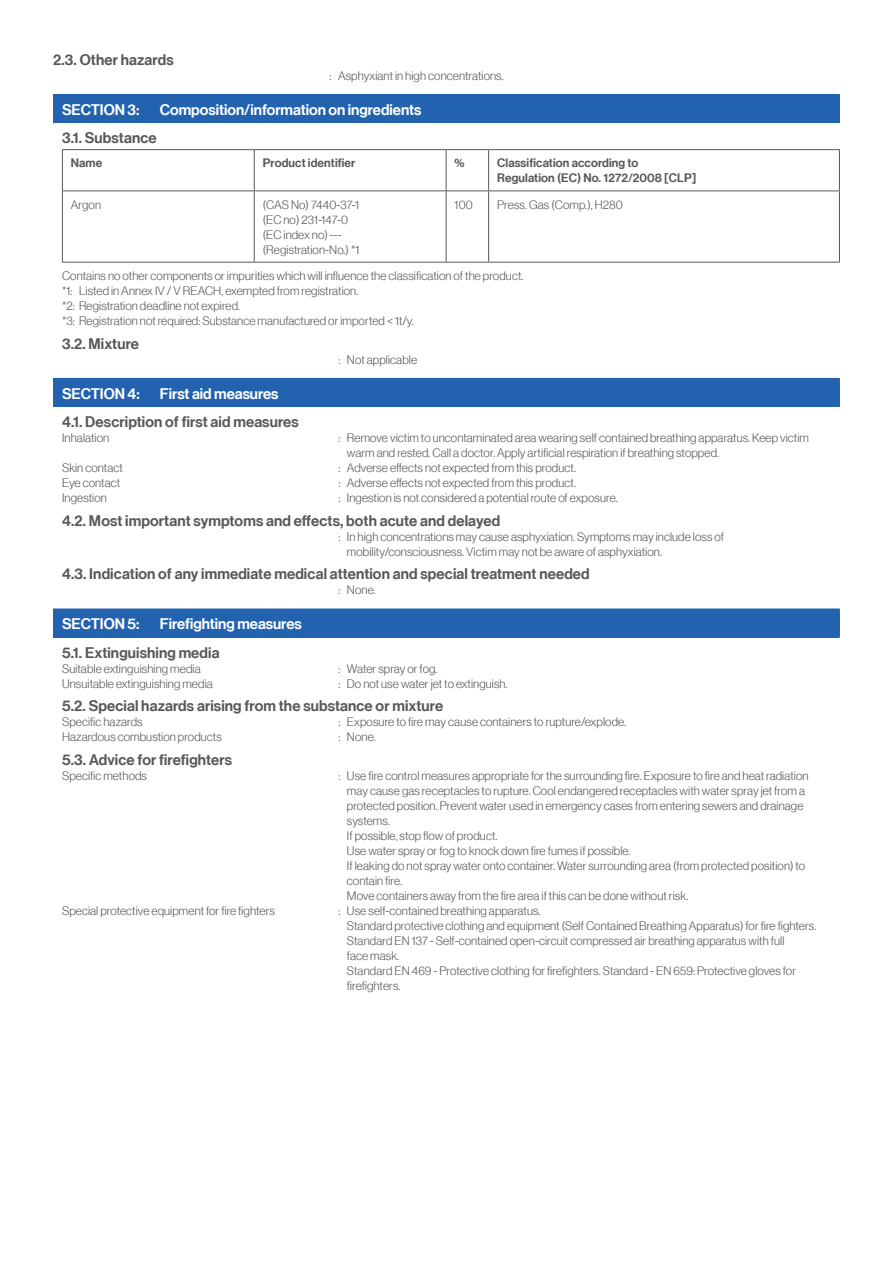
<style>
.page{position:relative;width:893px;height:1263px;background:#fff}
.page>*{position:absolute;margin:0;border:0;box-sizing:border-box;transform-origin:0 0}
.t1{font:15px "N Haas Grotesk DS Pro 65 Md";letter-spacing:.01em;color:#57585a}
.t2{font:15px "N Haas Grotesk DS Pro 65 Md";color:#fff}
.t3{font:12px/15px "N Haas Grotesk DS Pro 45 Lt";letter-spacing:.01em;color:#57585a}
.t4{font:12px "N Haas Grotesk DS Pro 65 Md";letter-spacing:.01em;color:#57585a}
</style>
<div class="page">
<div style="left:54px;top:95px;width:785px;height:28px;background:#2362af"></div>
<hr style="left:53px;top:94px;width:787px;height:1px;background:#2362af">
<svg style="left:53px;top:95px;width:1px;height:28px"></svg>
<svg style="left:839px;top:95px;width:1px;height:28px"></svg>
<hr style="left:62px;top:149px;width:192px;height:1px;background:#57585a">
<hr style="left:62px;top:150px;width:1px;height:40px;background:#57585a">
<hr style="left:254px;top:149px;width:192px;height:1px;background:#57585a">
<hr style="left:254px;top:150px;width:1px;height:40px;background:#57585a">
<hr style="left:446px;top:149px;width:43px;height:1px;background:#57585a">
<hr style="left:446px;top:150px;width:1px;height:40px;background:#57585a">
<hr style="left:489px;top:149px;width:351px;height:1px;background:#57585a">
<hr style="left:488px;top:150px;width:1px;height:40px;background:#57585a">
<hr style="left:839px;top:150px;width:1px;height:40px;background:#57585a">
<hr style="left:62px;top:190px;width:192px;height:1px;background:#57585a">
<hr style="left:62px;top:191px;width:1px;height:71px;background:#57585a">
<hr style="left:254px;top:190px;width:192px;height:1px;background:#57585a">
<hr style="left:254px;top:191px;width:1px;height:71px;background:#57585a">
<hr style="left:446px;top:190px;width:43px;height:1px;background:#57585a">
<hr style="left:446px;top:191px;width:1px;height:71px;background:#57585a">
<hr style="left:489px;top:190px;width:351px;height:1px;background:#57585a">
<hr style="left:488px;top:191px;width:1px;height:71px;background:#57585a">
<hr style="left:839px;top:191px;width:1px;height:71px;background:#57585a">
<hr style="left:62px;top:262px;width:192px;height:1px;background:#57585a">
<hr style="left:254px;top:262px;width:192px;height:1px;background:#57585a">
<hr style="left:446px;top:262px;width:43px;height:1px;background:#57585a">
<hr style="left:489px;top:262px;width:351px;height:1px;background:#57585a">
<div style="left:54px;top:378px;width:785px;height:29px;background:#2362af"></div>
<hr style="left:53px;top:378px;width:787px;height:1px;background:#2362af">
<svg style="left:53px;top:379px;width:1px;height:28px"></svg>
<svg style="left:839px;top:379px;width:1px;height:28px"></svg>
<div style="left:54px;top:609px;width:785px;height:28px;background:#2362af"></div>
<svg style="left:53px;top:609px;width:1px;height:28px"></svg>
<svg style="left:839px;top:609px;width:1px;height:28px"></svg>
<p class="t1" style="left:53px;top:51px;width:122px">2.3. Other hazards</p>
<p class="t3" style="left:330px;top:68px;width:176px">: Asphyxiant in high concentrations.</p>
<p class="t2" style="left:62px;top:101px;width:79px">SECTION 3:</p>
<p class="t2" style="left:160px;top:101px;width:263px">Composition/information on ingredients</p>
<p class="t1" style="left:62px;top:129px;width:96px">3.1. Substance</p>
<p class="t4" style="left:71px;top:156px;width:33px">Name</p>
<p class="t4" style="left:263px;top:156px;width:94px">Product identifier</p>
<p class="t4" style="left:455px;top:156px;width:12px">%</p>
<p class="t4" style="left:497px;top:156px;width:143px">Classification according to</p>
<p class="t4" style="left:497px;top:171px;width:201px">Regulation (EC) No. 1272/2008 [CLP]</p>
<p class="t3" style="left:71px;top:197px;width:32px">Argon</p>
<p class="t3" style="left:263px;top:197px;width:98px">(CAS No) 7440-37-1</p>
<p class="t3" style="left:263px;top:212px;width:87px">(EC no) 231-147-0</p>
<p class="t3" style="left:263px;top:227px;width:81px">(EC index no) ---</p>
<p class="t3" style="left:263px;top:242px;width:98px">(Registration-No.) *1</p>
<p class="t3" style="left:455px;top:197px;width:20px">100</p>
<p class="t3" style="left:497px;top:197px;width:127px">Press. Gas (Comp.), H280</p>
<p class="t3" style="left:62px;top:268px;width:463px">Contains no other components or impurities which will influence the classification of the product.</p>
<p class="t3" style="left:62px;top:283px;width:298px">*1: Listed in Annex IV / V REACH, exempted from registration.</p>
<p class="t3" style="left:62px;top:298px;width:180px">*2: Registration deadline not expired.</p>
<p class="t3" style="left:62px;top:313px;width:353px">*3: Registration not required: Substance manufactured or imported &lt; 1t/y.</p>
<p class="t1" style="left:62px;top:335px;width:79px">3.2. Mixture</p>
<p class="t3" style="left:338px;top:352px;width:80px">: Not applicable</p>
<p class="t2" style="left:62px;top:384px;width:79px">SECTION 4:</p>
<p class="t2" style="left:160px;top:384px;width:120px">First aid measures</p>
<p class="t1" style="left:62px;top:413px;width:238px">4.1. Description of first aid measures</p>
<p class="t3" style="left:62px;top:430px;width:49px">Inhalation</p>
<p class="t3" style="left:347px;top:430px;width:464px;text-indent:-9px">: Remove victim to uncontaminated area wearing self contained breathing apparatus. Keep victim warm and rested. Call a doctor. Apply artificial respiration if breathing stopped.</p>
<p class="t3" style="left:62px;top:460px;width:62px">Skin contact</p>
<p class="t3" style="left:338px;top:460px;width:239px">: Adverse effects not expected from this product.</p>
<p class="t3" style="left:62px;top:475px;width:60px">Eye contact</p>
<p class="t3" style="left:338px;top:475px;width:239px">: Adverse effects not expected from this product.</p>
<p class="t3" style="left:62px;top:490px;width:46px">Ingestion</p>
<p class="t3" style="left:338px;top:490px;width:281px">: Ingestion is not considered a potential route of exposure.</p>
<p class="t1" style="left:62px;top:512px;width:440px">4.2. Most important symptoms and effects, both acute and delayed</p>
<p class="t3" style="left:347px;top:529px;width:379px;text-indent:-9px">: In high concentrations may cause asphyxiation. Symptoms may include loss of mobility/consciousness. Victim may not be aware of asphyxiation.</p>
<p class="t1" style="left:62px;top:565px;width:529px">4.3. Indication of any immediate medical attention and special treatment needed</p>
<p class="t3" style="left:338px;top:582px;width:39px">: None.</p>
<p class="t2" style="left:62px;top:615px;width:79px">SECTION 5:</p>
<p class="t2" style="left:160px;top:615px;width:143px">Firefighting measures</p>
<p class="t1" style="left:62px;top:644px;width:159px">5.1. Extinguishing media</p>
<p class="t3" style="left:62px;top:661px;width:140px">Suitable extinguishing media</p>
<p class="t3" style="left:338px;top:661px;width:101px">: Water spray or fog.</p>
<p class="t3" style="left:62px;top:676px;width:152px">Unsuitable extinguishing media</p>
<p class="t3" style="left:338px;top:676px;width:171px">: Do not use water jet to extinguish.</p>
<p class="t1" style="left:62px;top:697px;width:383px">5.2. Special hazards arising from the substance or mixture</p>
<p class="t3" style="left:62px;top:714px;width:82px">Specific hazards</p>
<p class="t3" style="left:338px;top:714px;width:289px">: Exposure to fire may cause containers to rupture/explode.</p>
<p class="t3" style="left:62px;top:729px;width:161px">Hazardous combustion products</p>
<p class="t3" style="left:338px;top:729px;width:39px">: None.</p>
<p class="t1" style="left:62px;top:751px;width:172px">5.3. Advice for firefighters</p>
<p class="t3" style="left:62px;top:768px;width:87px">Specific methods</p>
<p class="t3" style="left:347px;top:768px;width:463px;text-indent:-9px">: Use fire control measures appropriate for the surrounding fire. Exposure to fire and heat radiation may cause gas receptacles to rupture. Cool endangered receptacles with water spray jet from a protected position. Prevent water used in emergency cases from entering sewers and drainage systems.</p>
<p class="t3" style="left:347px;top:828px;width:152px">If possible, stop flow of product.</p>
<p class="t3" style="left:347px;top:843px;width:285px">Use water spray or fog to knock down fire fumes if possible.</p>
<p class="t3" style="left:347px;top:858px;width:460px">If leaking do not spray water onto container. Water surrounding area (from protected position) to contain fire.</p>
<p class="t3" style="left:347px;top:888px;width:343px">Move containers away from the fire area if this can be done without risk.</p>
<p class="t3" style="left:62px;top:903px;width:214px">Special protective equipment for fire fighters</p>
<p class="t3" style="left:338px;top:903px;width:204px">: Use self-contained breathing apparatus.</p>
<p class="t3" style="left:347px;top:918px;width:471px">Standard protective clothing and equipment (Self Contained Breathing Apparatus) for fire fighters.</p>
<p class="t3" style="left:347px;top:933px;width:439px">Standard EN 137 - Self-contained open-circuit compressed air breathing apparatus with full face mask.</p>
<p class="t3" style="left:347px;top:963px;width:451px">Standard EN 469 - Protective clothing for firefighters. Standard - EN 659: Protective gloves for firefighters.</p>
</div>
